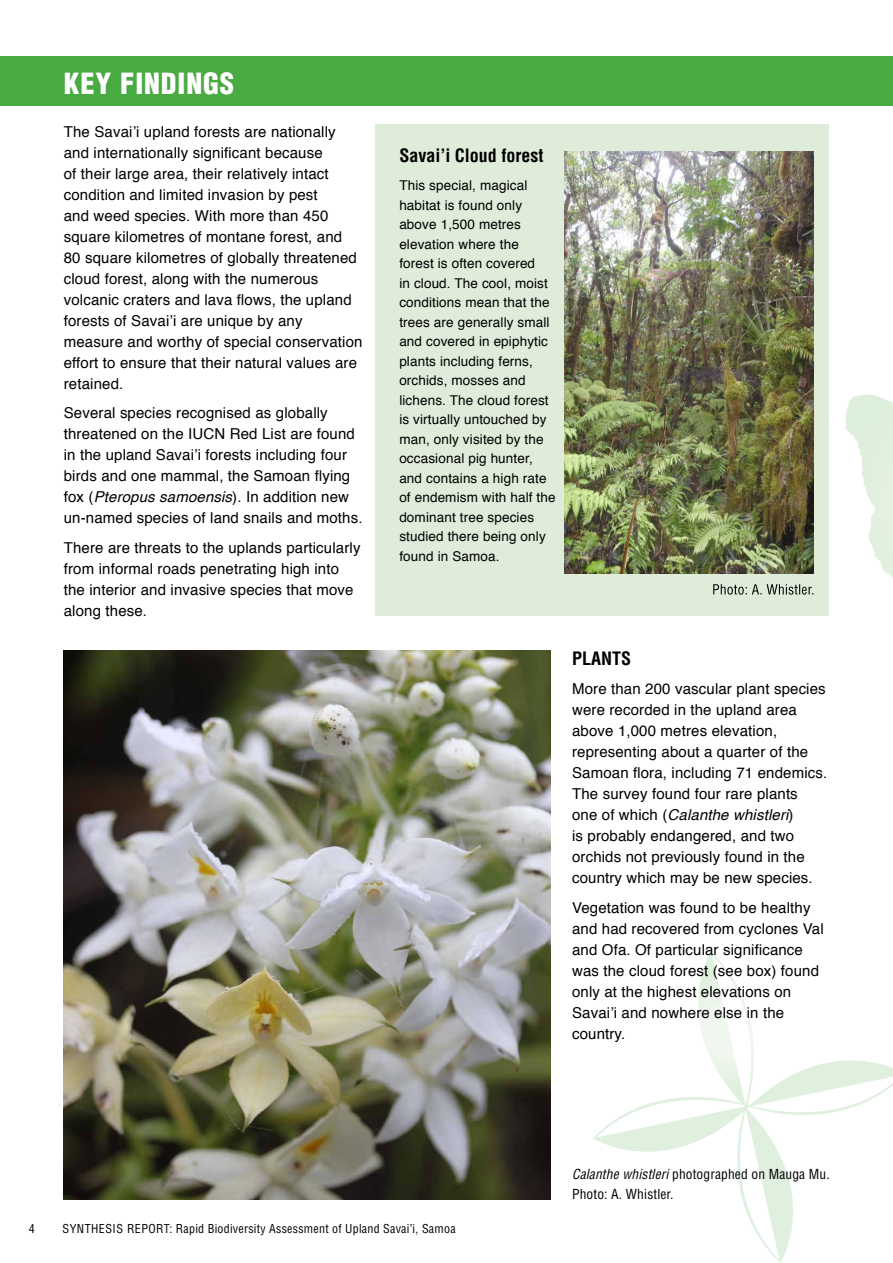
<style>
.page{position:relative;width:893px;height:1263px;background:#fff}
.page>*{position:absolute;margin:0;border:0;box-sizing:border-box;transform-origin:0 0}
.t1{font:900 condensed 28.5px "Helvetica";letter-spacing:.03em;color:#fff}
.t2{font:700 condensed 18px "Helvetica";color:#000}
.t3{font:15px/21px "Helvetica";letter-spacing:.01em;color:#000}
.t4{font:13.5px/19.5px "Helvetica";letter-spacing:.01em;color:#000}
.t5{font:condensed 13.5px/19.5px "Helvetica";letter-spacing:.01em;color:#000}
.t6{font:condensed 12px "Helvetica";letter-spacing:.02em;color:#000}
.s1{font-style:italic}
</style>
<div class="page">
<svg style="left:593px;top:952px;width:300px;height:311px"></svg>
<div style="left:0;top:56px;width:893px;height:50px;background:#49aa42"></div>
<div style="left:376px;top:125px;width:453px;height:491px;background:#dfecda"></div>
<img style="left:564px;top:151px;width:249px;height:422px">
<img style="left:64px;top:651px;width:487px;height:548px">
<svg style="left:713px;top:584px;width:100px;height:11px"></svg>
<h1 class="t1" style="left:64px;top:66px;width:172px">KEY FINDINGS</h1>
<p class="t3" style="left:64px;top:121px;width:300px">The Savai’i upland forests are nationally and internationally significant because<br>of their large area, their relatively intact condition and limited invasion by pest<br>and weed species. With more than 450 square kilometres of montane forest, and 80 square kilometres of globally threatened cloud forest, along with the numerous volcanic craters and lava flows, the upland forests of Savai’i are unique by any measure and worthy of special conservation effort to ensure that their natural values are retained.</p>
<p class="t3" style="left:64px;top:403px;width:300px">Several species recognised as globally threatened on the IUCN Red List are found in the upland Savai’i forests including four birds and one mammal, the Samoan flying fox (<span class="s1">Pteropus samoensis</span>). In addition new un-named species of land snails and moths.</p>
<p class="t3" style="left:64px;top:537px;width:298px">There are threats to the uplands particularly from informal roads penetrating high into the interior and invasive species that move along these.</p>
<p class="t2" style="left:399px;top:145px;width:146px">Savai’i Cloud forest</p>
<p class="t4" style="left:399px;top:176px;width:158px">This special, magical habitat is found only above 1,500 metres elevation where the forest is often covered<br>in cloud. The cool, moist conditions mean that the trees are generally small and covered in epiphytic plants including ferns, orchids, mosses and lichens. The cloud forest is virtually untouched by man, only visited by the occasional pig hunter, and contains a high rate of endemism with half the dominant tree species studied there being only found in Samoa.</p>
<p class="t2" style="left:572px;top:647px;width:30px">PLANTS</p>
<p class="t3" style="left:572px;top:679px;width:257px">More than 200 vascular plant species were recorded in the upland area above 1,000 metres elevation, representing about a quarter of the Samoan flora, including 71 endemics.<br>The survey found four rare plants<br>one of which (<span class="s1">Calanthe whistleri</span>)<br>is probably endangered, and two orchids not previously found in the country which may be new species.</p>
<p class="t3" style="left:572px;top:897px;width:253px">Vegetation was found to be healthy and had recovered from cyclones Val and Ofa. Of particular significance was the cloud forest (see box) found only at the highest elevations on<br>Savai’i and nowhere else in the country.</p>
<p class="t6" style="left:29px;top:1221px;width:7px">4</p>
<p class="t6" style="left:63px;top:1221px;width:395px">Synthesis Report: Rapid Biodiversity Assessment of Upland Savai’i, Samoa</p>
<p class="t5" style="left:572px;top:1164px;width:259px"><span class="s1">Calanthe whistleri</span> photographed on Mauga Mu.<br>Photo: A. Whistler.</p>
</div>
